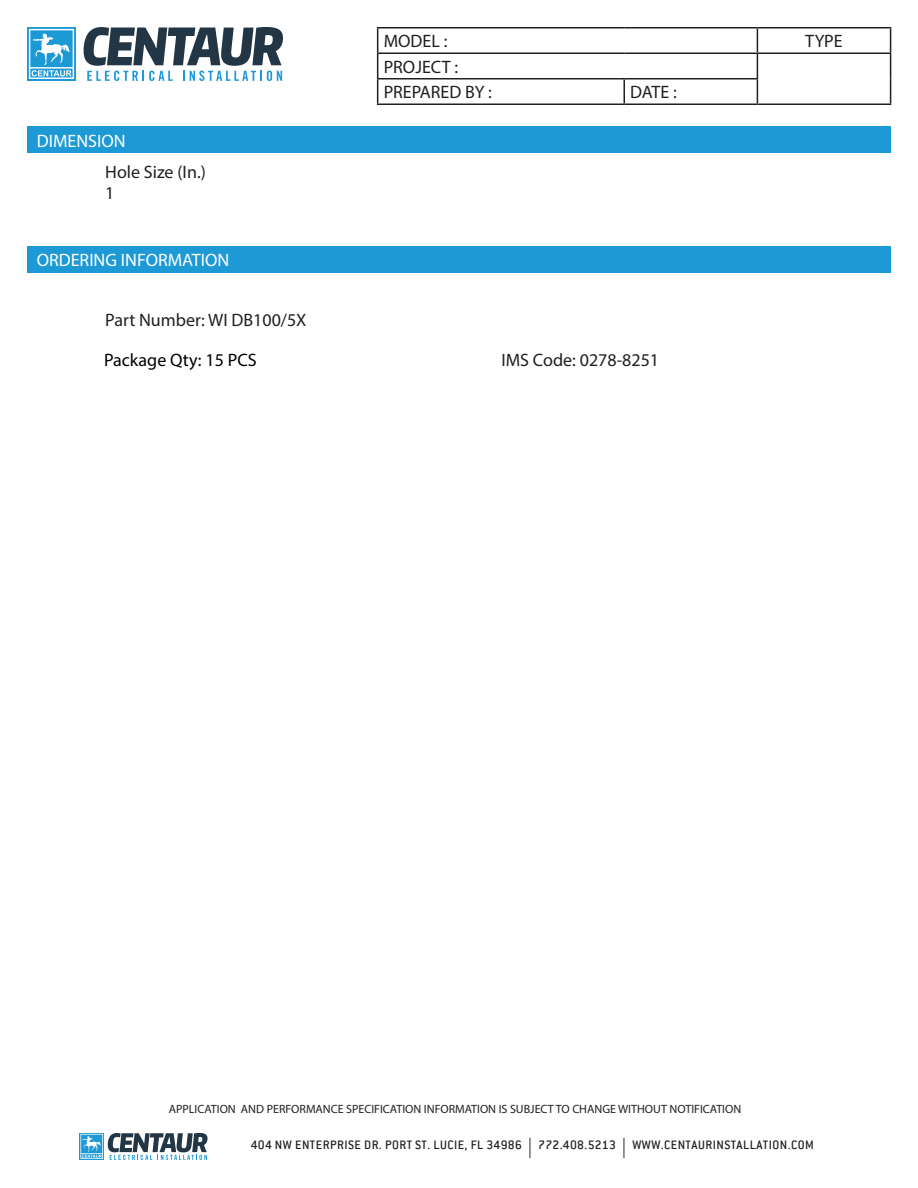
<style>
.page{position:relative;width:918px;height:1188px;background:#fff}
.page>*{position:absolute;margin:0;border:0;box-sizing:border-box;transform-origin:0 0}
.t1{font:18px/25.5px "Myriad Pro";color:#231f20}
.t2{font:18px "Myriad Pro";color:#fff}
.t3{font:18px "Myriad Pro";color:#000}
.t4{font:500 13.5px "Conduit ITC";letter-spacing:.035em;color:#231f20}
.t5{font:12px "Myriad Pro";color:#231f20}
.s1{font-family:"Myriad Pro";font-weight:400;font-size:20.25px}
</style>
<div class="page">
<svg style="left:80px;top:1133px;width:128px;height:27px"></svg>
<hr style="left:377px;top:27px;width:247px;height:1px;background:#231f20">
<hr style="left:624px;top:27px;width:133px;height:1px;background:#231f20">
<hr style="left:757px;top:27px;width:134px;height:1px;background:#231f20">
<hr style="left:377px;top:52px;width:247px;height:2px;background:#231f20">
<hr style="left:624px;top:52px;width:133px;height:2px;background:#231f20">
<hr style="left:757px;top:52px;width:134px;height:2px;background:#231f20">
<hr style="left:377px;top:78px;width:247px;height:2px;background:#231f20">
<svg style="left:377px;top:28px;width:1px;height:76px"></svg>
<hr style="left:624px;top:78px;width:134px;height:2px;background:#231f20">
<hr style="left:623px;top:80px;width:2px;height:24px;background:#231f20">
<svg style="left:757px;top:28px;width:1px;height:76px"></svg>
<svg style="left:890px;top:28px;width:1px;height:76px"></svg>
<hr style="left:377px;top:104px;width:247px;height:1px;background:#231f20">
<hr style="left:624px;top:104px;width:133px;height:1px;background:#231f20">
<hr style="left:757px;top:104px;width:134px;height:1px;background:#231f20">
<div style="left:27px;top:246px;width:864px;height:27px;background:#1d99d6"></div>
<div style="left:27px;top:27px;width:49px;height:54px;background:linear-gradient(to right,#1d99d6,#1d99d6)"></div>
<svg style="left:29px;top:29px;width:45px;height:50px"></svg>
<svg style="left:83px;top:27px;width:200px;height:54px"></svg>
<div style="left:27px;top:126px;width:864px;height:27px;background:#1d99d6"></div>
<p class="t2" style="left:37px;top:130px;width:90px">DIMENSION</p>
<p class="t1" style="left:105px;top:160px;width:102px;line-height:21.6px">Hole Size (In.)<br>1</p>
<p class="t2" style="left:37px;top:249px;width:194px">ORDERING INFORMATION</p>
<p class="t1" style="left:384px;top:28px;width:65px">MODEL :</p>
<p class="t1" style="left:805px;top:28px;width:39px">TYPE</p>
<p class="t1" style="left:384px;top:54px;width:110px">PROJECT :<br>PREPARED BY :</p>
<p class="t1" style="left:630px;top:79px;width:48px">DATE :</p>
<p class="t1" style="left:105px;top:307px;width:203px">Part Number: WI DB100/5X</p>
<p class="t3" style="left:104px;top:349px;width:154px">Package Qty: 15 PCS</p>
<p class="t1" style="left:502px;top:347px;width:159px">IMS Code: 0278-8251</p>
<p class="t5" style="left:169px;top:1101px;width:574px">APPLICATION AND PERFORMANCE SPECIFICATION INFORMATION IS SUBJECT TO CHANGE WITHOUT NOTIFICATION</p>
<p class="t4" style="left:251px;top:1137px;width:565px">404 NW ENTERPRISE DR. PORT ST. LUCIE, FL 34986 <span class="s1">|</span> 772.408.5213 <span class="s1">|</span> WWW.CENTAURINSTALLATION.COM</p>
</div>
